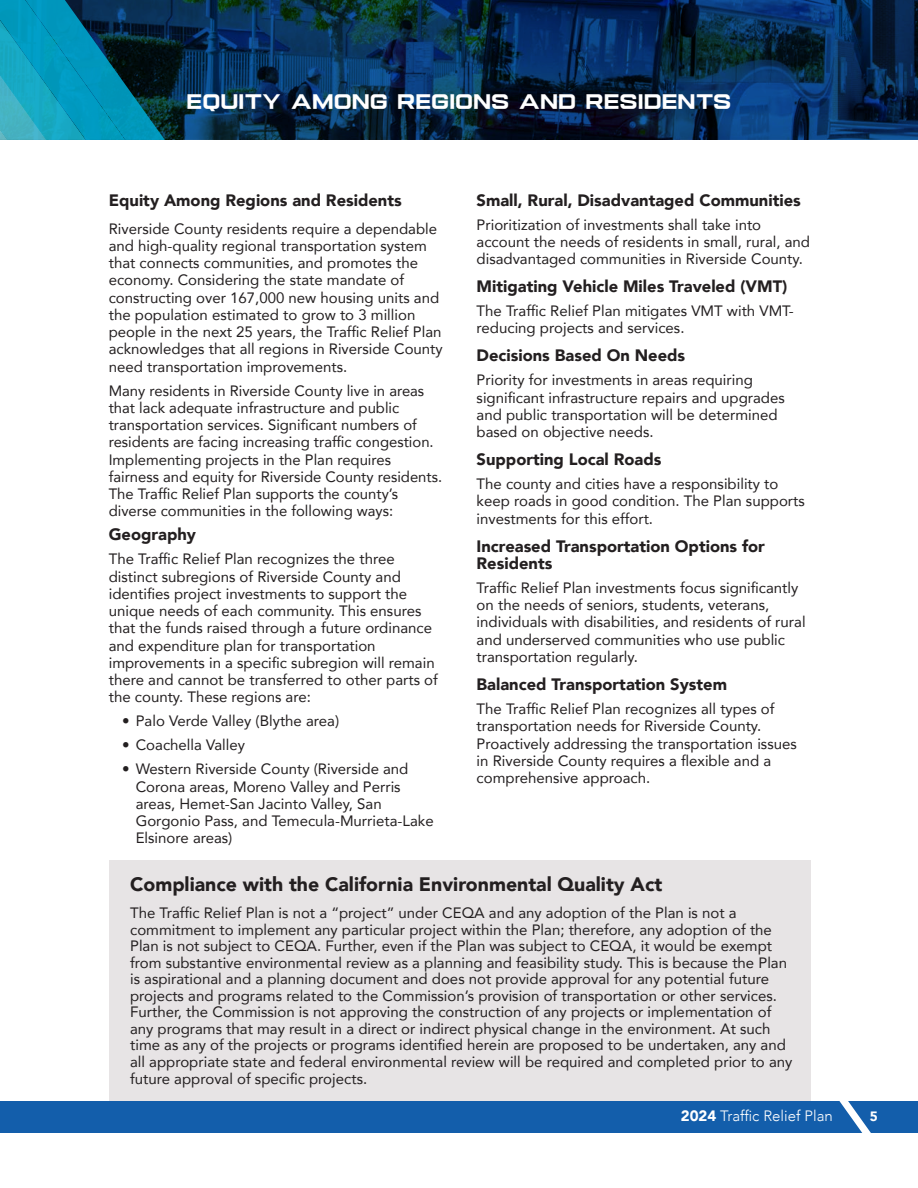
<style>
.page{position:relative;width:918px;height:1188px;background:#fff}
.page>*{position:absolute;margin:0;border:0;box-sizing:border-box;transform-origin:0 0}
.Photo_Headers{font:700 22.5px "Gemsbuck 01";color:#fff}
.Paragraph_Text{font:900 19.5px "Avenir";color:#231f20}
.Bold_Sub_heads{font:900 16.5px/17.2px "Avenir";color:#231f20}
.Paragraph_Text-2{font:15px/17.2px "Avenir";color:#231f20}
.t1{font:300 15px "Avenir";color:#fff}
.t2{font:900 13.5px "Avenir";color:#fff}
.s1{font-weight:900}
</style>
<div class="page">
<div style="left:109px;top:861px;width:702px;height:256px;background:#e7e4e5"></div>
<div style="left:0;top:1101px;width:918px;height:32px;background:#135eab"></div>
<svg style="left:165px;top:0;width:753px;height:140px;background:#072b4f"></svg>
<svg style="left:0;top:0;width:165px;height:140px;background:#0a7995"></svg>
<svg style="left:839px;top:1101px;width:32px;height:32px"></svg>
<p class="Photo_Headers" style="left:186px;top:87px;width:547px">EQUITY AMONG REGIONS AND RESIDENTS</p>
<p class="Bold_Sub_heads" style="left:109px;top:191px;width:295px">Equity Among Regions and Residents</p>
<p class="Paragraph_Text-2" style="left:109px;top:219px;width:336px">Riverside County residents require a dependable and high-quality regional transportation system that connects communities, and promotes the economy. Considering the state mandate of constructing over 167,000 new housing units and the population estimated to grow to 3 million people in the next 25 years, the Traffic Relief Plan acknowledges that all regions in Riverside County need transportation improvements.</p>
<p class="Paragraph_Text-2" style="left:109px;top:381px;width:335px">Many residents in Riverside County live in areas that lack adequate infrastructure and public transportation services. Significant numbers of residents are facing increasing traffic congestion.<br>Implementing projects in the Plan requires fairness and equity for Riverside County residents.<br>The Traffic Relief Plan supports the county’s diverse communities in the following ways:</p>
<p class="Bold_Sub_heads" style="left:109px;top:526px;width:89px">Geography</p>
<p class="Paragraph_Text-2" style="left:109px;top:550px;width:331px">The Traffic Relief Plan recognizes the three distinct subregions of Riverside County and identifies project investments to support the unique needs of each community. This ensures that the funds raised through a future ordinance and expenditure plan for transportation improvements in a specific subregion will remain there and cannot be transferred to other parts of the county. These regions are:</p>
<p class="Paragraph_Text-2" style="left:122px;top:712px;width:218px">• Palo Verde Valley (Blythe area)</p>
<p class="Paragraph_Text-2" style="left:122px;top:736px;width:124px">• Coachella Valley</p>
<p class="Paragraph_Text-2" style="left:136px;top:760px;width:299px;text-indent:-14px">• Western Riverside County (Riverside and Corona areas, Moreno Valley and Perris areas, Hemet-San Jacinto Valley, San Gorgonio Pass, and Temecula-Murrieta-Lake Elsinore areas)</p>
<p class="Bold_Sub_heads" style="left:477px;top:191px;width:326px">Small, Rural, Disadvantaged Communities</p>
<p class="Paragraph_Text-2" style="left:477px;top:215px;width:335px">Prioritization of investments shall take into account the needs of residents in small, rural, and disadvantaged communities in Riverside County.</p>
<p class="Bold_Sub_heads" style="left:477px;top:277px;width:312px">Mitigating Vehicle Miles Traveled (VMT)</p>
<p class="Paragraph_Text-2" style="left:477px;top:302px;width:319px">The Traffic Relief Plan mitigates VMT with VMT&shy;reducing projects and services.</p>
<p class="Bold_Sub_heads" style="left:477px;top:347px;width:210px">Decisions Based On Needs</p>
<p class="Paragraph_Text-2" style="left:477px;top:371px;width:310px">Priority for investments in areas requiring significant infrastructure repairs and upgrades and public transportation will be determined based on objective needs.</p>
<p class="Bold_Sub_heads" style="left:477px;top:450px;width:186px">Supporting Local Roads</p>
<p class="Paragraph_Text-2" style="left:477px;top:475px;width:330px">The county and cities have a responsibility to keep roads in good condition. The Plan supports investments for this effort.</p>
<p class="Bold_Sub_heads" style="left:477px;top:537px;width:290px">Increased Transportation Options for<br>Residents</p>
<p class="Paragraph_Text-2" style="left:477px;top:579px;width:330px">Traffic Relief Plan investments focus significantly on the needs of seniors, students, veterans, individuals with disabilities, and residents of rural and underserved communities who use public transportation regularly.</p>
<p class="Bold_Sub_heads" style="left:477px;top:675px;width:252px">Balanced Transportation System</p>
<p class="Paragraph_Text-2" style="left:477px;top:700px;width:322px">The Traffic Relief Plan recognizes all types of transportation needs for Riverside County.<br>Proactively addressing the transportation issues in Riverside County requires a flexible and a comprehensive approach.</p>
<p class="Paragraph_Text" style="left:130px;top:868px;width:534px">Compliance with the California Environmental Quality Act</p>
<p class="Paragraph_Text-2" style="left:130px;top:904px;width:664px;line-height:16.5px">The Traffic Relief Plan is not a “project” under CEQA and any adoption of the Plan is not a commitment to implement any particular project within the Plan; therefore, any adoption of the Plan is not subject to CEQA. Further, even if the Plan was subject to CEQA, it would be exempt from substantive environmental review as a planning and feasibility study. This is because the Plan is aspirational and a planning document and does not provide approval for any potential future projects and programs related to the Commission’s provision of transportation or other services.<br>Further, the Commission is not approving the construction of any projects or implementation of any programs that may result in a direct or indirect physical change in the environment. At such time as any of the projects or programs identified herein are proposed to be undertaken, any and all appropriate state and federal environmental review will be required and completed prior to any future approval of specific projects.</p>
<p class="t1" style="left:681px;top:1107px;width:153px"><span class="s1">2024</span> Traffic Relief Plan</p>
<p class="t2" style="left:870px;top:1104px;width:9px">5</p>
</div>
